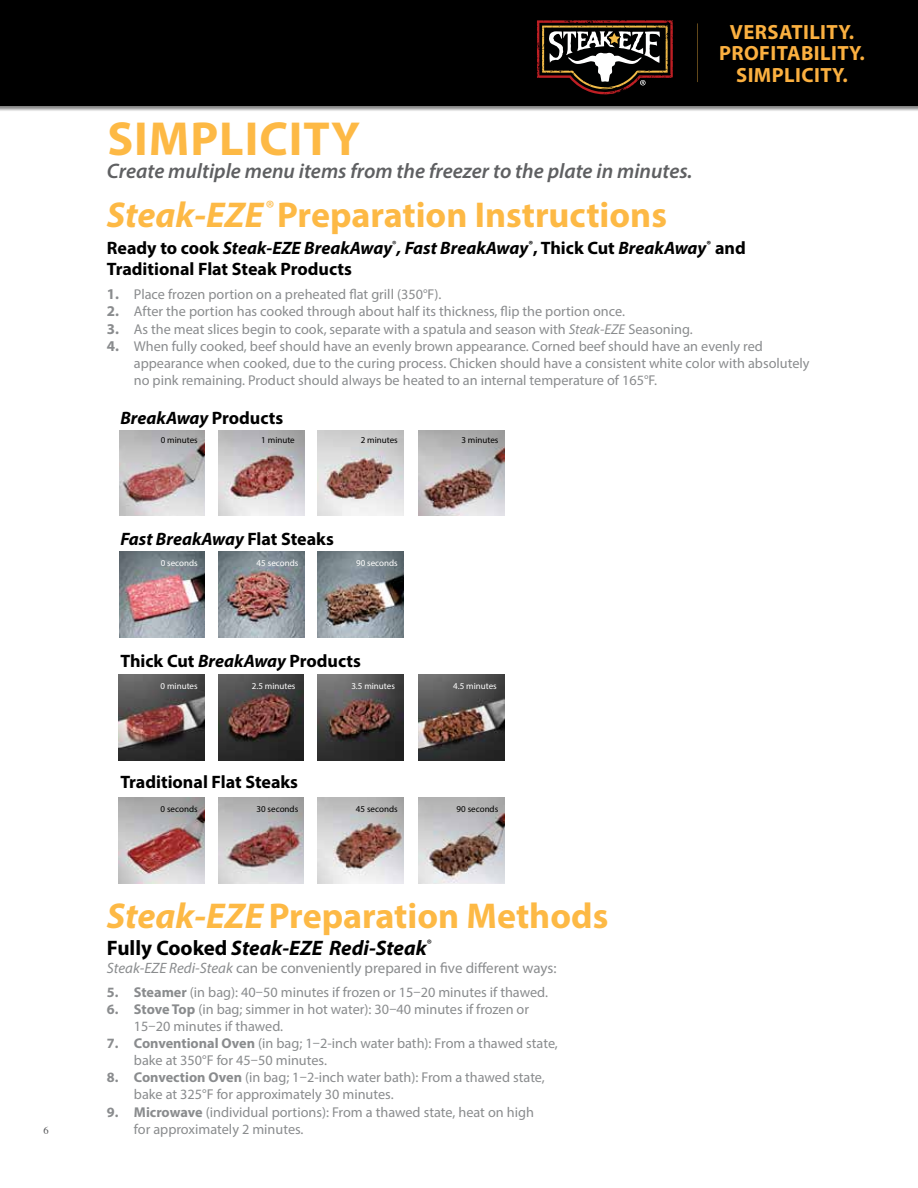
<style>
.page{position:relative;width:918px;height:1188px;background:#fff}
.page>*{position:absolute;margin:0;border:0;box-sizing:border-box;transform-origin:0 0}
.t1{font:700 48px "Myriad Pro";letter-spacing:.02em;color:#fdb945}
.t2{font:700 36px "Myriad Pro";color:#fdb945}
.t3{font:italic 600 21px "Myriad Pro";color:#5f6062}
.t4{font:italic 700 21px "Myriad Pro";color:#000}
.t5{font:700 20.7px/21.5px "Myriad Pro";letter-spacing:.02em;color:#fbb040;text-align:center}
.t6{font:700 18px/21.6px "Myriad Pro";color:#000}
.t7{font:italic 700 18px "Myriad Pro";color:#000}
.t8{font:15px "Myriad Pro";color:#8a8c8e}
.t9{font:14.25px/17.1px "Myriad Pro";color:#8a8c8e}
.t10{font:10.5px "Times";color:#58595b}
.t11{font:9px "Myriad Pro";color:#000}
.t12{font:9px "Myriad Pro";color:#fff}
.s1{font-style:italic}
.s2{font-weight:700;font-size:15px}
.s3{font-style:normal}
.s4{font-weight:700}
</style>
<div class="page">
<div style="left:0;top:0;width:918px;height:112px;background:#000;opacity:.5"></div>
<div style="left:0;top:0;width:918px;height:106px;background:#000"></div>
<svg style="left:537px;top:20px;width:136px;height:75px"></svg>
<hr style="left:697px;top:23px;width:1px;height:59px;background:#fdb945">
<img style="left:318px;top:675px;width:85px;height:85px">
<img style="left:119px;top:675px;width:86px;height:85px">
<img style="left:418px;top:675px;width:86px;height:85px">
<img style="left:218px;top:675px;width:86px;height:85px">
<img style="left:318px;top:798px;width:85px;height:85px">
<img style="left:119px;top:798px;width:86px;height:85px">
<img style="left:418px;top:798px;width:86px;height:85px">
<img style="left:218px;top:798px;width:86px;height:85px">
<img style="left:318px;top:552px;width:86px;height:85px">
<img style="left:119px;top:552px;width:86px;height:85px">
<img style="left:219px;top:552px;width:85px;height:85px">
<img style="left:318px;top:430px;width:86px;height:86px">
<img style="left:119px;top:430px;width:86px;height:86px">
<img style="left:419px;top:430px;width:85px;height:86px">
<img style="left:219px;top:430px;width:85px;height:86px">
<p class="t10" style="left:43px;top:1121px;width:7px">6</p>
<h1 class="t1" style="left:107px;top:108px;width:254px">SIMPLICITY</h1>
<h3 class="t3" style="left:107px;top:157px;width:587px">Create multiple menu items from the freezer to the plate in minutes.</h3>
<h3 class="t5" style="left:719px;top:20px;width:147px">VERSATILITY.<br>PROFITABILITY.<br>SIMPLICITY.</h3>
<h2 class="t2" style="left:107px;top:191px;width:562px"><span class="s1">Steak-EZE</span><sup>®</sup> Preparation Instructions</h2>
<p class="t6" style="left:107px;top:236px;width:640px">Ready to cook <span class="s1">Steak-EZE BreakAway</span><sup>®</sup><span class="s1">, Fast BreakAway</span><sup>®</sup>, Thick Cut <span class="s1">BreakAway</span><sup>®</sup> and<br>Traditional Flat Steak Products</p>
<p class="t9" style="left:107px;top:286px;width:336px"><span class="s2">1.</span> Place frozen portion on a preheated flat grill (350°F).</p>
<p class="t9" style="left:107px;top:303px;width:520px"><span class="s2">2.</span> After the portion has cooked through about half its thickness, flip the portion once.</p>
<p class="t9" style="left:107px;top:320px;width:587px"><span class="s2">3.</span> As the meat slices begin to cook, separate with a spatula and season with <span class="s1">Steak-EZE</span> Seasoning.</p>
<p class="t9" style="left:134px;top:337px;width:677px;text-indent:-27px"><span class="s2">4.</span> When fully cooked, beef should have an evenly brown appearance. Corned beef should have an evenly red appearance when cooked, due to the curing process. Chicken should have a consistent white color with absolutely no pink remaining. Product should always be heated to an internal temperature of 165°F.</p>
<p class="t7" style="left:120px;top:406px;width:164px">BreakAway <span class="s3">Products</span></p>
<p class="t11" style="left:161px;top:435px;width:39px">0 minutes</p>
<p class="t11" style="left:261px;top:435px;width:35px">1 minute</p>
<p class="t11" style="left:361px;top:435px;width:39px">2 minutes</p>
<p class="t11" style="left:461px;top:435px;width:39px">3 minutes</p>
<p class="t7" style="left:120px;top:528px;width:215px">Fast BreakAway <span class="s3">Flat Steaks</span></p>
<p class="t12" style="left:161px;top:557px;width:39px">0 seconds</p>
<p class="t12" style="left:257px;top:557px;width:43px">45 seconds</p>
<p class="t12" style="left:356px;top:557px;width:43px">90 seconds</p>
<p class="t6" style="left:120px;top:649px;width:242px">Thick Cut <span class="s1">BreakAway</span> Products</p>
<p class="t12" style="left:161px;top:680px;width:39px">0 minutes</p>
<p class="t12" style="left:252px;top:680px;width:45px">2.5 minutes</p>
<p class="t12" style="left:351px;top:680px;width:45px">3.5 minutes</p>
<p class="t12" style="left:453px;top:680px;width:45px">4.5 minutes</p>
<p class="t6" style="left:120px;top:771px;width:179px">Traditional Flat Steaks</p>
<p class="t11" style="left:161px;top:803px;width:39px">0 seconds</p>
<p class="t11" style="left:256px;top:803px;width:43px">30 seconds</p>
<p class="t11" style="left:356px;top:803px;width:43px">45 seconds</p>
<p class="t11" style="left:457px;top:803px;width:43px">90 seconds</p>
<h2 class="t2" style="left:107px;top:892px;width:503px"><span class="s1">Steak-EZE</span> Preparation Methods</h2>
<h3 class="t4" style="left:107px;top:934px;width:327px"><span class="s3">Fully Cooked</span> Steak-EZE Redi-Steak<sup>®</sup></h3>
<p class="t8" style="left:107px;top:959px;width:451px"><span class="s1">Steak-EZE Redi-Steak</span> can be conveniently prepared in five different ways:</p>
<p class="t9" style="left:107px;top:983px;width:443px"><span class="s4">5. Steamer</span> (in bag): 40–50 minutes if frozen or 15–20 minutes if thawed.</p>
<p class="t9" style="left:134px;top:1000px;width:397px;text-indent:-27px"><span class="s4">6. Stove Top</span> (in bag; simmer in hot water): 30–40 minutes if frozen or<br>15–20 minutes if thawed.</p>
<p class="t9" style="left:134px;top:1035px;width:426px;text-indent:-27px"><span class="s4">7. Conventional Oven</span> (in bag; 1–2-inch water bath): From a thawed state, bake at 350°F for 45–50 minutes.</p>
<p class="t9" style="left:134px;top:1069px;width:412px;text-indent:-27px"><span class="s4">8. Convection Oven</span> (in bag; 1–2-inch water bath): From a thawed state, bake at 325°F for approximately 30 minutes.</p>
<p class="t9" style="left:134px;top:1103px;width:402px;text-indent:-27px"><span class="s4">9. Microwave</span> (individual portions): From a thawed state, heat on high for approximately 2 minutes.</p>
</div>
